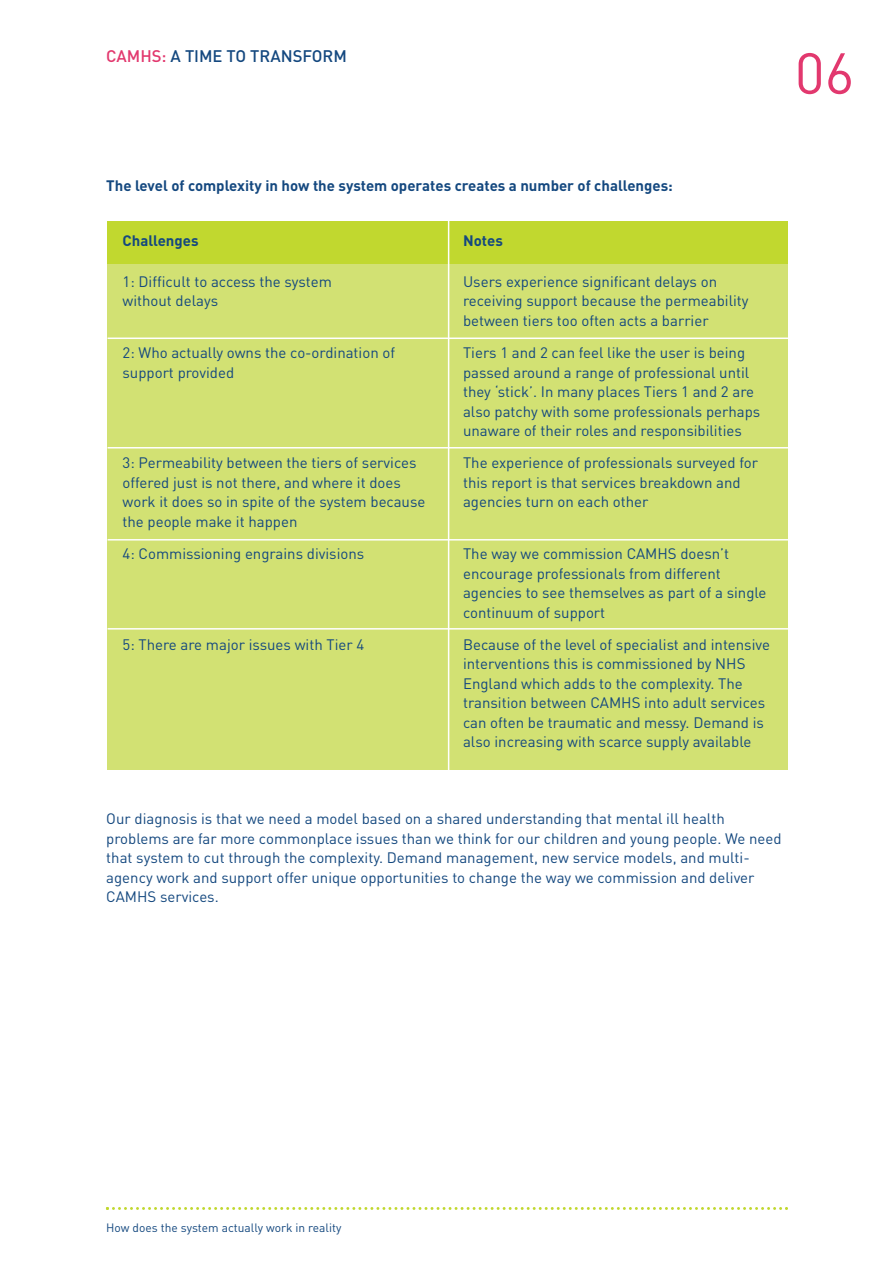
<style>
.page{position:relative;width:893px;height:1263px;background:#fff}
.page>*{position:absolute;margin:0;border:0;box-sizing:border-box;transform-origin:0 0}
.t1{font:57px "DIN";color:#e2386e}
.t2{font:500 16.65px "DIN";color:#14487f}
.t3{font:15px/19.5px "DIN";color:#14487f}
.t4{font:700 15px "DIN";color:#14487f}
.t5{font:12px "DIN";color:#14487f}
.s1{color:#e2386e}
</style>
<div class="page">
<svg style="left:106px;top:1207px;width:682px;height:3px"></svg>
<div style="left:108px;top:221px;width:680px;height:549px;background:#d2e173"></div>
<div style="left:108px;top:221px;width:680px;height:43px;background:#c1d82f"></div>
<hr style="left:448px;top:213px;width:1px;height:576px;background:#fff">
<hr style="left:108px;top:337px;width:693px;height:2px;background:#fff">
<hr style="left:108px;top:447px;width:693px;height:1px;background:#fff">
<hr style="left:108px;top:539px;width:693px;height:1px;background:#fff">
<hr style="left:108px;top:628px;width:693px;height:1px;background:#fff">
<p class="t2" style="left:106px;top:50px;width:242px"><span class="s1">CAMHS:</span> A TIME TO TRANSFORM</p>
<h1 class="t1" style="left:795px;top:53px;width:61px">06</h1>
<p class="t4" style="left:106px;top:180px;width:568px">The level of complexity in how the system operates creates a number of challenges:</p>
<p class="t4" style="left:123px;top:235px;width:77px">Challenges</p>
<p class="t3" style="left:123px;top:273px;width:211px">1: Difficult to access the system without delays</p>
<p class="t3" style="left:123px;top:345px;width:274px">2: Who actually owns the co-ordination of support provided</p>
<p class="t3" style="left:123px;top:455px;width:304px">3: Permeability between the tiers of services offered just is not there, and where it does work it does so in spite of the system because the people make it happen</p>
<p class="t3" style="left:123px;top:546px;width:243px">4: Commissioning engrains divisions</p>
<p class="t3" style="left:123px;top:636px;width:243px">5: There are major issues with Tier 4</p>
<p class="t4" style="left:463px;top:235px;width:41px">Notes</p>
<p class="t3" style="left:463px;top:273px;width:287px">Users experience significant delays on receiving support because the permeability between tiers too often acts a barrier</p>
<p class="t3" style="left:463px;top:345px;width:299px">Tiers 1 and 2 can feel like the user is being passed around a range of professional until they ‘stick’. In many places Tiers 1 and 2 are also patchy with some professionals perhaps unaware of their roles and responsibilities</p>
<p class="t3" style="left:463px;top:455px;width:296px">The experience of professionals surveyed for this report is that services breakdown and agencies turn on each other</p>
<p class="t3" style="left:463px;top:546px;width:305px">The way we commission CAMHS doesn’t encourage professionals from different agencies to see themselves as part of a single continuum of support</p>
<p class="t3" style="left:463px;top:636px;width:308px">Because of the level of specialist and intensive interventions this is commissioned by NHS England which adds to the complexity. The transition between CAMHS into adult services can often be traumatic and messy. Demand is also increasing with scarce supply available</p>
<p class="t3" style="left:106px;top:811px;width:677px">Our diagnosis is that we need a model based on a shared understanding that mental ill health problems are far more commonplace issues than we think for our children and young people. We need that system to cut through the complexity. Demand management, new service models, and multi&shy;agency work and support offer unique opportunities to change the way we commission and deliver CAMHS services.</p>
<p class="t5" style="left:106px;top:1224px;width:237px">How does the system actually work in reality</p>
</div>
